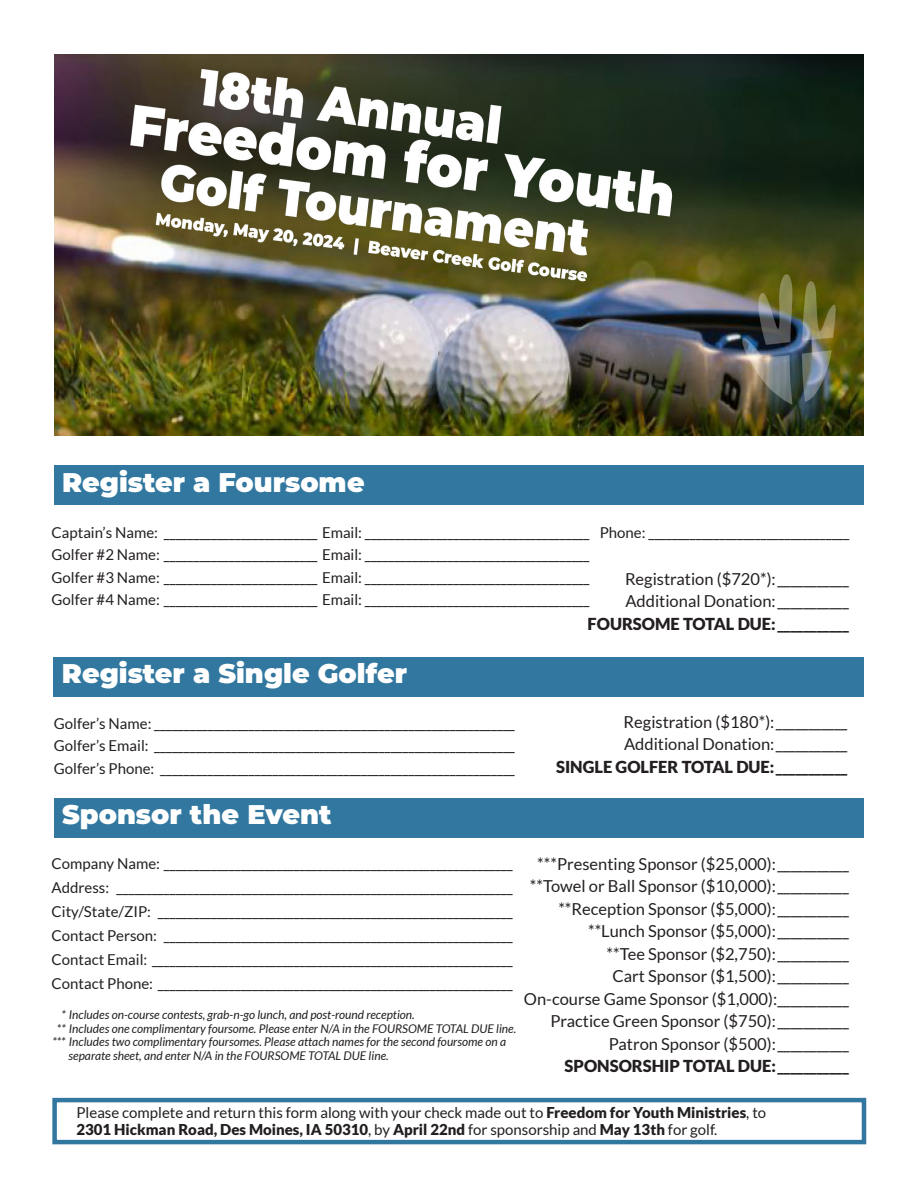
<style>
.page{position:relative;width:918px;height:1188px;background:#fff}
.page>*{position:absolute;margin:0;border:0;box-sizing:border-box;transform-origin:0 0}
.t1{font:900 27px "Montserrat";color:#fff}
.t2{font:16.5px "Lato";color:#231f20}
.t3{font:900 16.5px "Lato";color:#231f20}
.t4{font:15px "Lato";color:#231f20}
.t5{font:900 15px "Lato";color:#231f20}
.t6{font:italic 12px/13.5px "Lato";color:#231f20}
.s1{font-weight:900}
.s2{font-weight:400}
</style>
<div class="page">
<div style="left:54px;top:466px;width:810px;height:39px;background:#32779f"></div>
<div style="left:54px;top:657px;width:810px;height:39px;background:#32779f"></div>
<div style="left:54px;top:798px;width:810px;height:39px;background:#32779f"></div>
<div style="left:52px;top:1098px;width:814px;height:46px;border:4px solid #32779f"></div>
<img style="left:54px;top:55px;width:810px;height:380px">
<p class="t1" style="left:62px;top:462px;width:304px">Register a Foursome</p>
<p class="t4" style="left:52px;top:524px;width:799px">Captain’s Name: __________________________ Email: ______________________________________ Phone: __________________________________</p>
<p class="t4" style="left:52px;top:547px;width:539px">Golfer #2 Name: __________________________ Email: ______________________________________</p>
<p class="t4" style="left:52px;top:569px;width:539px">Golfer #3 Name: __________________________ Email: ______________________________________</p>
<p class="t4" style="left:52px;top:592px;width:539px">Golfer #4 Name: __________________________ Email: ______________________________________</p>
<p class="t2" style="left:625px;top:569px;width:225px">Registration ($720*):___________</p>
<p class="t2" style="left:625px;top:592px;width:225px">Additional Donation:___________</p>
<p class="t3" style="left:588px;top:614px;width:263px">FOURSOME TOTAL DUE:___________</p>
<p class="t1" style="left:62px;top:653px;width:347px">Register a Single Golfer</p>
<p class="t4" style="left:54px;top:715px;width:462px">Golfer’s Name: _____________________________________________________________</p>
<p class="t4" style="left:54px;top:737px;width:462px">Golfer’s Email: _____________________________________________________________</p>
<p class="t4" style="left:54px;top:760px;width:462px">Golfer’s Phone: ____________________________________________________________</p>
<p class="t1" style="left:62px;top:794px;width:271px">Sponsor the Event</p>
<p class="t2" style="left:624px;top:713px;width:225px">Registration ($180*):___________</p>
<p class="t2" style="left:624px;top:735px;width:225px">Additional Donation:___________</p>
<p class="t3" style="left:556px;top:757px;width:293px">SINGLE GOLFER TOTAL DUE:___________</p>
<p class="t2" style="left:537px;top:854px;width:313px">***Presenting Sponsor ($25,000):___________</p>
<p class="t2" style="left:530px;top:877px;width:321px">**Towel or Ball Sponsor ($10,000):___________</p>
<p class="t2" style="left:558px;top:899px;width:292px">**Reception Sponsor ($5,000):___________</p>
<p class="t2" style="left:588px;top:922px;width:262px">**Lunch Sponsor ($5,000):___________</p>
<p class="t2" style="left:606px;top:944px;width:244px">**Tee Sponsor ($2,750):___________</p>
<p class="t2" style="left:613px;top:967px;width:238px">Cart Sponsor ($1,500):___________</p>
<p class="t2" style="left:524px;top:989px;width:327px">On-course Game Sponsor ($1,000):___________</p>
<p class="t2" style="left:550px;top:1012px;width:300px">Practice Green Sponsor ($750):___________</p>
<p class="t2" style="left:609px;top:1034px;width:242px">Patron Sponsor ($500):___________</p>
<p class="t3" style="left:565px;top:1056px;width:286px">SPONSORSHIP TOTAL DUE:___________</p>
<p class="t4" style="left:76px;top:1105px;width:691px">Please complete and return this form along with your check made out to <span class="s1">Freedom for Youth Ministries</span>, to</p>
<p class="t5" style="left:76px;top:1121px;width:642px">2301 Hickman Road, Des Moines, IA 50310<span class="s2">, by</span> April 22nd <span class="s2">for sponsorship and</span> May 13th <span class="s2">for golf.</span></p>
<p class="t4" style="left:52px;top:855px;width:462px">Company Name: ___________________________________________________________</p>
<p class="t4" style="left:52px;top:879px;width:462px">Address: ___________________________________________________________________</p>
<p class="t4" style="left:52px;top:903px;width:462px">City/State/ZIP: ____________________________________________________________</p>
<p class="t4" style="left:52px;top:927px;width:462px">Contact Person: ___________________________________________________________</p>
<p class="t4" style="left:52px;top:951px;width:462px">Contact Email: _____________________________________________________________</p>
<p class="t4" style="left:52px;top:975px;width:462px">Contact Phone: ____________________________________________________________</p>
<p class="t6" style="left:62px;top:1009px;width:355px">* Includes on-course contests, grab-n-go lunch, and post-round reception.</p>
<p class="t6" style="left:57px;top:1022px;width:461px">** Includes one complimentary foursome. Please enter N/A in the FOURSOME TOTAL DUE line.</p>
<p class="t6" style="left:69px;top:1036px;width:439px;text-indent:-16px">*** Includes two complimentary foursomes. Please attach names for the second foursome on a separate sheet, and enter N/A in the FOURSOME TOTAL DUE line.</p>
</div>
